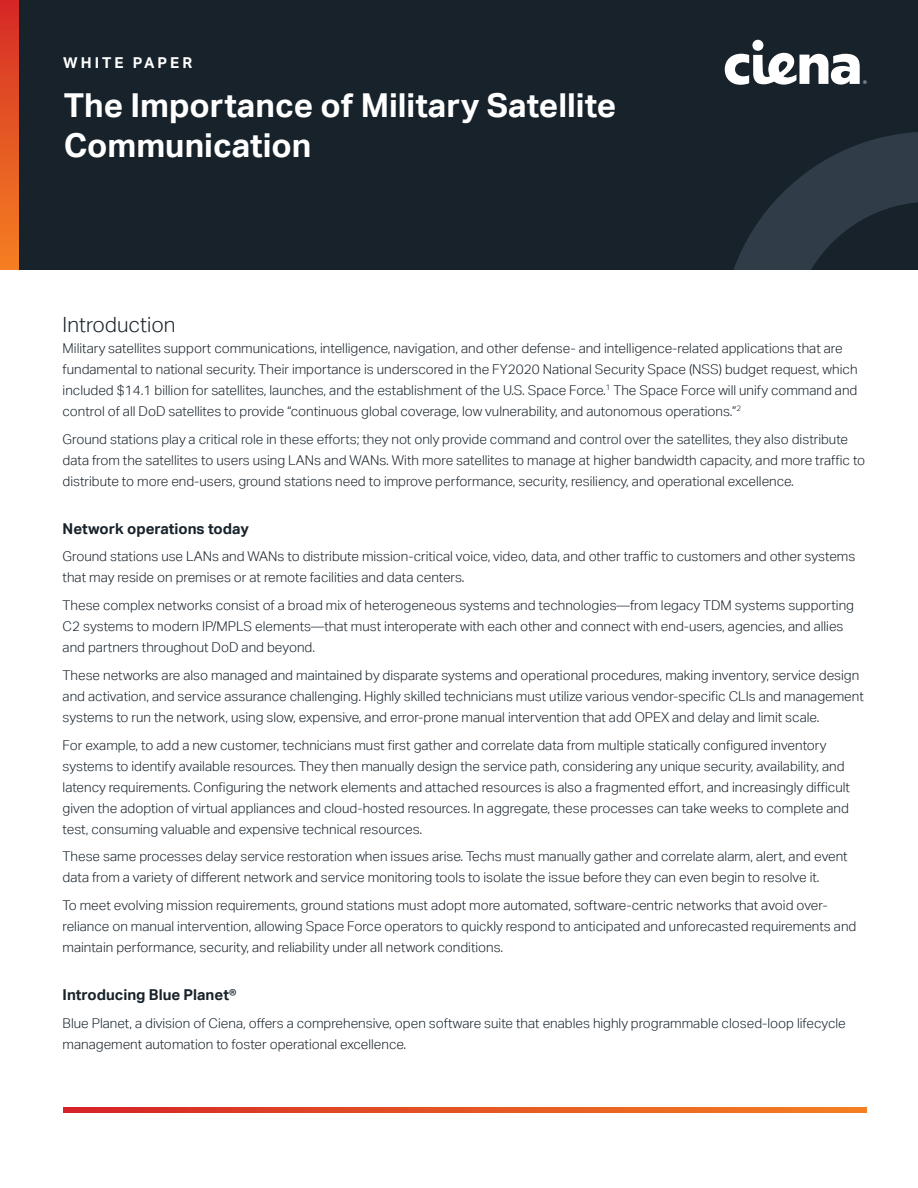
<style>
.page{position:relative;width:918px;height:1188px;background:#fff}
.page>*{position:absolute;margin:0;border:0;box-sizing:border-box;transform-origin:0 0}
.t1{font:700 33px/39.6px "Aktiv Grotesk";color:#fff}
.t2{font:300 21px "Aktiv Grotesk";color:#17222a}
.t3{font:700 15px "Aktiv Grotesk";color:#17222a}
.t4{font:700 15px "Aktiv Grotesk";letter-spacing:.2em;color:#fff}
.t5{font:300 13.5px/21px "Aktiv Grotesk";color:#17222a}
</style>
<div class="page">
<div style="left:0;top:0;width:918px;height:270px;background:#17222a"></div>
<div style="left:0;top:0;width:18px;height:270px;background:linear-gradient(to bottom,#d52b27,#f48121)"></div>
<svg style="left:734px;top:132px;width:184px;height:138px"></svg>
<svg style="left:63px;top:1108px;width:804px;height:4px;background:#e45324"></svg>
<div style="left:752px;top:40px;width:11px;height:11px;background:#fff;border-radius:50%"></div>
<svg style="left:725px;top:53px;width:142px;height:32px"></svg>
<p class="t4" style="left:63px;top:53px;width:130px">WHITE PAPER</p>
<h1 class="t1" style="left:64px;top:85px;width:554px">The Importance of Military Satellite<br>Communication</h1>
<h2 class="t2" style="left:63px;top:312px;width:114px">Introduction</h2>
<p class="t5" style="left:63px;top:338px;width:796px">Military satellites support communications, intelligence, navigation, and other defense- and intelligence-related applications that are fundamental to national security. Their importance is underscored in the FY2020 National Security Space (NSS) budget request, which included $14.1 billion for satellites, launches, and the establishment of the U.S. Space Force.<sup>1</sup> The Space Force will unify command and control of all DoD satellites to provide “continuous global coverage, low vulnerability, and autonomous operations.”<sup>2</sup></p>
<p class="t5" style="left:63px;top:428px;width:804px">Ground stations play a critical role in these efforts; they not only provide command and control over the satellites, they also distribute data from the satellites to users using LANs and WANs. With more satellites to manage at higher bandwidth capacity, and more traffic to distribute to more end-users, ground stations need to improve performance, security, resiliency, and operational excellence.</p>
<p class="t3" style="left:63px;top:519px;width:188px">Network operations today</p>
<p class="t5" style="left:63px;top:546px;width:794px">Ground stations use LANs and WANs to distribute mission-critical voice, video, data, and other traffic to customers and other systems that may reside on premises or at remote facilities and data centers.</p>
<p class="t5" style="left:63px;top:595px;width:793px">These complex networks consist of a broad mix of heterogeneous systems and technologies—from legacy TDM systems supporting<br>C2 systems to modern IP/MPLS elements—that must interoperate with each other and connect with end-users, agencies, and allies and partners throughout DoD and beyond.</p>
<p class="t5" style="left:63px;top:665px;width:803px">These networks are also managed and maintained by disparate systems and operational procedures, making inventory, service design and activation, and service assurance challenging. Highly skilled technicians must utilize various vendor-specific CLIs and management systems to run the network, using slow, expensive, and error-prone manual intervention that add OPEX and delay and limit scale.</p>
<p class="t5" style="left:63px;top:734px;width:789px">For example, to add a new customer, technicians must first gather and correlate data from multiple statically configured inventory systems to identify available resources. They then manually design the service path, considering any unique security, availability, and latency requirements. Configuring the network elements and attached resources is also a fragmented effort, and increasingly difficult given the adoption of virtual appliances and cloud-hosted resources. In aggregate, these processes can take weeks to complete and test, consuming valuable and expensive technical resources.</p>
<p class="t5" style="left:63px;top:846px;width:787px">These same processes delay service restoration when issues arise. Techs must manually gather and correlate alarm, alert, and event data from a variety of different network and service monitoring tools to isolate the issue before they can even begin to resolve it.</p>
<p class="t5" style="left:63px;top:895px;width:795px">To meet evolving mission requirements, ground stations must adopt more automated, software-centric networks that avoid over&shy;reliance on manual intervention, allowing Space Force operators to quickly respond to anticipated and unforecasted requirements and maintain performance, security, and reliability under all network conditions.</p>
<p class="t3" style="left:63px;top:985px;width:175px">Introducing Blue Planet®</p>
<p class="t5" style="left:63px;top:1013px;width:785px">Blue Planet, a division of Ciena, offers a comprehensive, open software suite that enables highly programmable closed-loop lifecycle management automation to foster operational excellence.</p>
</div>
